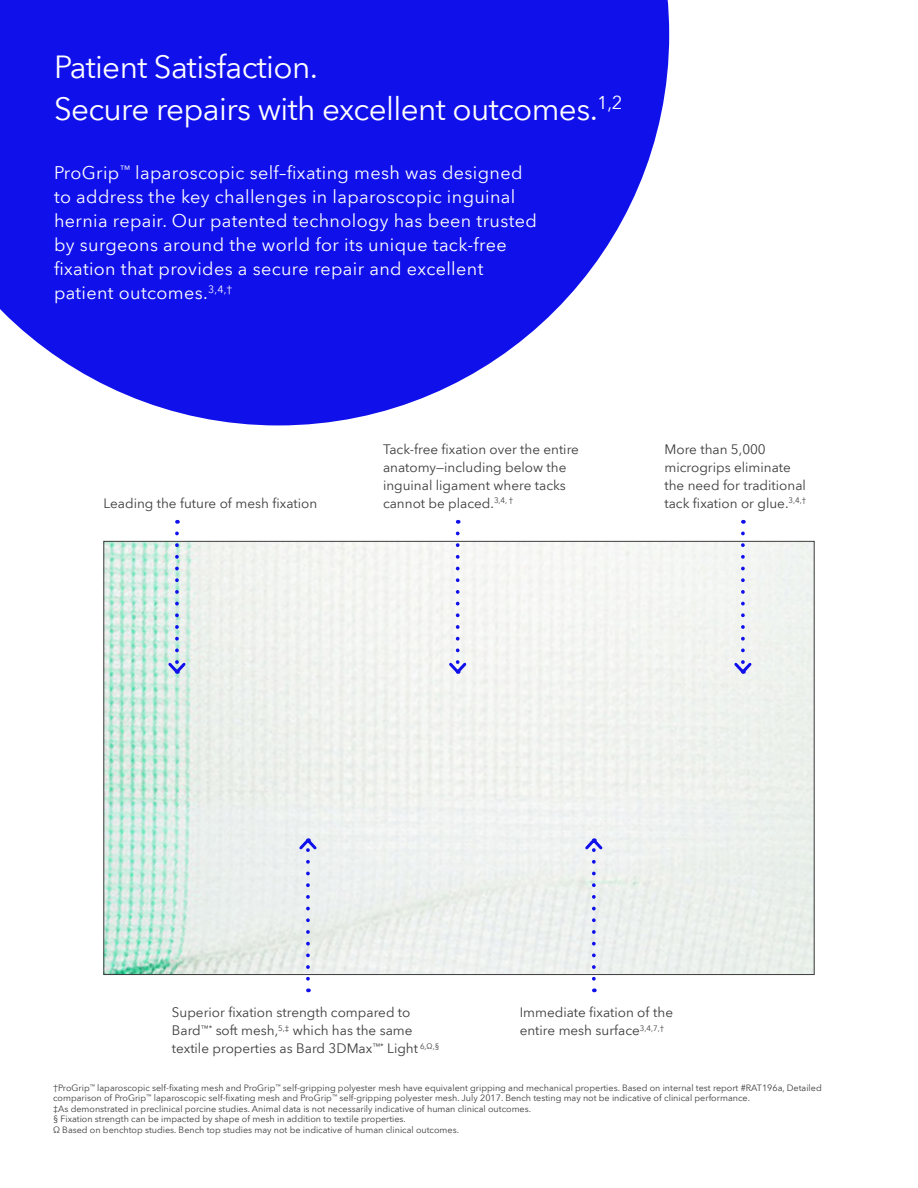
<style>
.page{position:relative;width:918px;height:1188px;background:#fff}
.page>*{position:absolute;margin:0;border:0;box-sizing:border-box;transform-origin:0 0}
.Subhead_3_large{font:31.5px "Avenir Next World";letter-spacing:-.02em;color:#fff}
.Body-use_130__leadin{font:18px/24px "Avenir Next World";letter-spacing:.02em;color:#fff}
.Body-use_130__leadin-2{font:13.5px/18px "Avenir Next World";color:#3c3c3c}
.Body-use_130__leadin-3{font:9px/10.5px "Avenir Next World";color:#3c3c3c}
</style>
<div class="page">
<svg style="left:0;top:0;width:669px;height:425px;background:#3333ed"></svg>
<img style="left:106px;top:543px;width:706px;height:430px">
<svg style="left:166px;top:533px;width:22px;height:143px;background:#cedfe5"></svg>
<svg style="left:297px;top:836px;width:22px;height:143px;background:#dbdfea"></svg>
<svg style="left:583px;top:836px;width:22px;height:143px"></svg>
<svg style="left:446px;top:533px;width:23px;height:143px"></svg>
<svg style="left:732px;top:533px;width:22px;height:143px"></svg>
<p class="Subhead_3_large" style="left:54px;top:42px;width:266px">Patient Satisfaction.</p>
<p class="Subhead_3_large" style="left:54px;top:84px;width:570px">Secure repairs with excellent outcomes.<sup>1,2</sup></p>
<p class="Body-use_130__leadin" style="left:54px;top:161px;width:484px">ProGrip<sup>™</sup> laparoscopic self–fixating mesh was designed to address the key challenges in laparoscopic inguinal hernia repair. Our patented technology has been trusted by surgeons around the world for its unique tack-free fixation that provides a secure repair and excellent patient outcomes.<sup>3,4,†</sup></p>
<p class="Body-use_130__leadin-2" style="left:104px;top:494px;width:215px">Leading the future of mesh fixation</p>
<p class="Body-use_130__leadin-2" style="left:383px;top:440px;width:198px">Tack-free fixation over the entire anatomy—including below the inguinal ligament where tacks cannot be placed.<sup>3,4,</sup> <sup>†</sup></p>
<p class="Body-use_130__leadin-2" style="left:664px;top:440px;width:143px">More than 5,000 microgrips eliminate the need for traditional tack fixation or glue.<sup>3,4,†</sup></p>
<p class="Body-use_130__leadin-2" style="left:172px;top:1003px;width:269px">Superior fixation strength compared to<br>Bard<sup>™*</sup> soft mesh,<sup>5,‡</sup> which has the same textile properties as Bard 3DMax<sup>™*</sup> Light <sup>6,Ω,§</sup></p>
<p class="Body-use_130__leadin-2" style="left:520px;top:1003px;width:155px">Immediate fixation of the entire mesh surface<sup>3,4,7,†</sup></p>
<p class="Body-use_130__leadin-3" style="left:53px;top:1083px;width:770px">†ProGrip<sup>™</sup> laparoscopic self-fixating mesh and ProGrip<sup>™</sup> self-gripping polyester mesh have equivalent gripping and mechanical properties. Based on internal test report #RAT196a, Detailed comparison of ProGrip<sup>™</sup> laparoscopic self-fixating mesh and ProGrip<sup>™</sup> self-gripping polyester mesh. July 2017. Bench testing may not be indicative of clinical performance.</p>
<p class="Body-use_130__leadin-3" style="left:53px;top:1104px;width:479px">‡As demonstrated in preclinical porcine studies. Animal data is not necessarily indicative of human clinical outcomes.</p>
<p class="Body-use_130__leadin-3" style="left:53px;top:1114px;width:354px">§ Fixation strength can be impacted by shape of mesh in addition to textile properties.</p>
<p class="Body-use_130__leadin-3" style="left:53px;top:1125px;width:407px">Ω Based on benchtop studies. Bench top studies may not be indicative of human clinical outcomes.</p>
</div>
